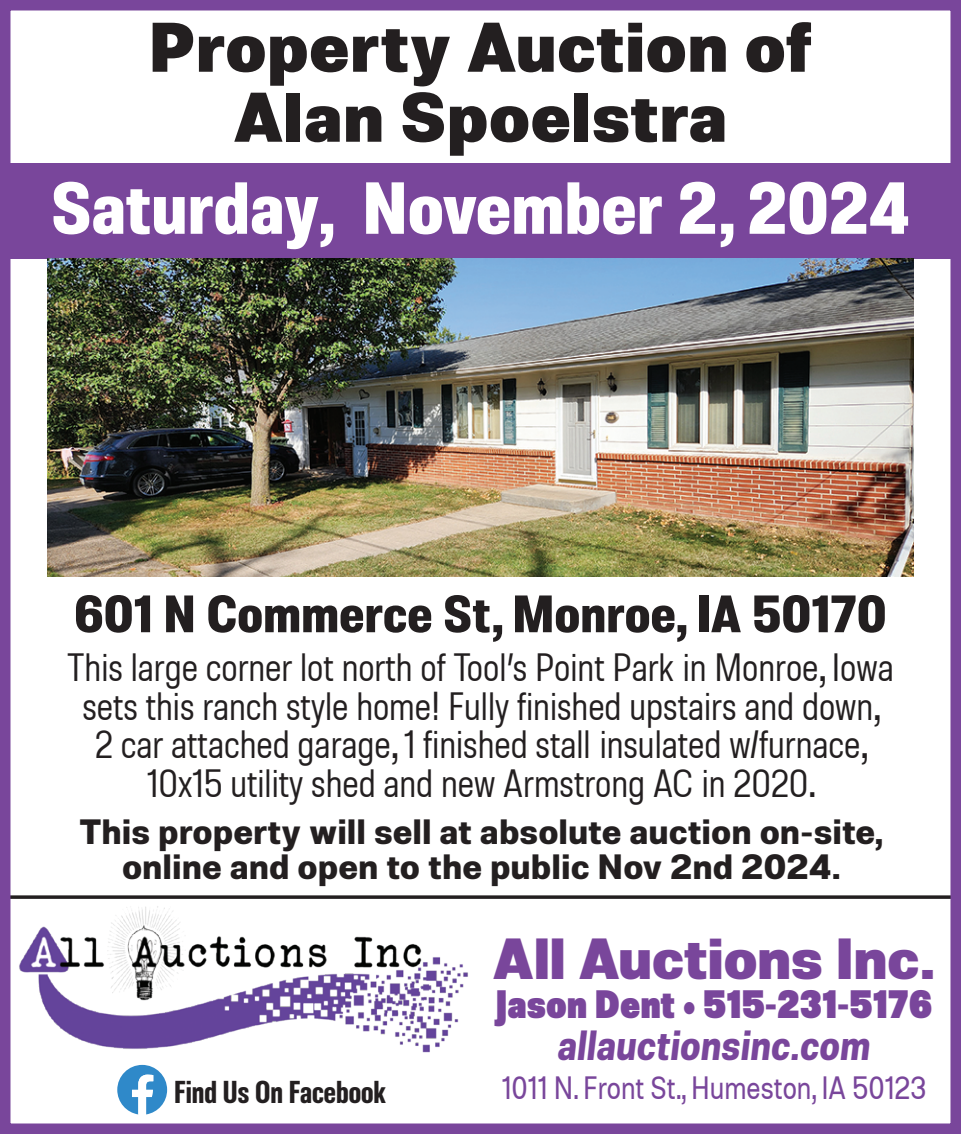
<style>
.page{position:relative;width:961px;height:1134px;background:#fff}
.page>*{position:absolute;margin:0;border:0;box-sizing:border-box;transform-origin:0 0}
.t1{font:900 semi-condensed 73.5px "Molde";color:#fff}
.t2{font:900 70px "Molde";color:#231f20}
.t3{font:900 semi-expanded 57.75px "Molde";color:#79469b;scale:.85 1}
.t4{font:900 semi-condensed 52.5px "Molde";color:#231f20}
.t5{font:italic 700 42px "Molde";color:#79469b;scale:.85 1}
.t6{font:800 39.55px "Molde";color:#79469b;scale:.85 1}
.t7{font:semi-condensed 38.5px/38.5px "Molde";color:#231f20;text-align:center}
.t8{font:700 35px/35px "Molde";color:#231f20;text-align:center}
.t9{font:31.5px "Molde";color:#79469b;scale:.85 1}
.t10{font:900 condensed 31.5px "Molde";color:#231f20}
</style>
<div class="page">
<div style="left:0;top:163px;width:961px;height:96px;background:#79469b"></div>
<img style="left:47px;top:259px;width:867px;height:318px">
<svg style="left:11px;top:895px;width:939px;height:4px;background:#3d3a3b"></svg>
<img style="left:19px;top:906px;width:449px;height:147px">
<div style="left:0;top:0;width:961px;height:1134px;border:10px solid #79469b"></div>
<svg style="left:117px;top:1065px;width:50px;height:50px"></svg>
<p class="t2" style="left:148px;top:0;width:665px">Property Auction of</p>
<p class="t2" style="left:234px;top:70px;width:495px">Alan Spoelstra</p>
<p class="t1" style="left:51px;top:160px;width:860px">Saturday, November 2, 2024</p>
<p class="t4" style="left:74px;top:580px;width:814px">601 N Commerce St, Monroe, IA 50170</p>
<p class="t7" style="left:67px;top:648px;width:828px">This large corner lot north of Tool’s Point Park in Monroe, Iowa sets this ranch style home! Fully finished upstairs and down,<br>2 car attached garage, 1 finished stall insulated w/furnace, 10x15 utility shed and new Armstrong AC in 2020.</p>
<p class="t8" style="left:80px;top:812px;width:805px">This property will sell at absolute auction on-site, online and open to the public Nov 2nd 2024.</p>
<p class="t3" style="left:493px;top:918px;width:522px">All Auctions Inc.</p>
<p class="t6" style="left:496px;top:977px;width:515px">Jason Dent • 515-231-5176</p>
<p class="t5" style="left:558px;top:1017px;width:370px">allauctionsinc.com</p>
<p class="t10" style="left:174px;top:1072px;width:213px">Find Us On Facebook</p>
<p class="t9" style="left:502px;top:1067px;width:501px">1011 N. Front St., Humeston, IA 50123</p>
</div>
